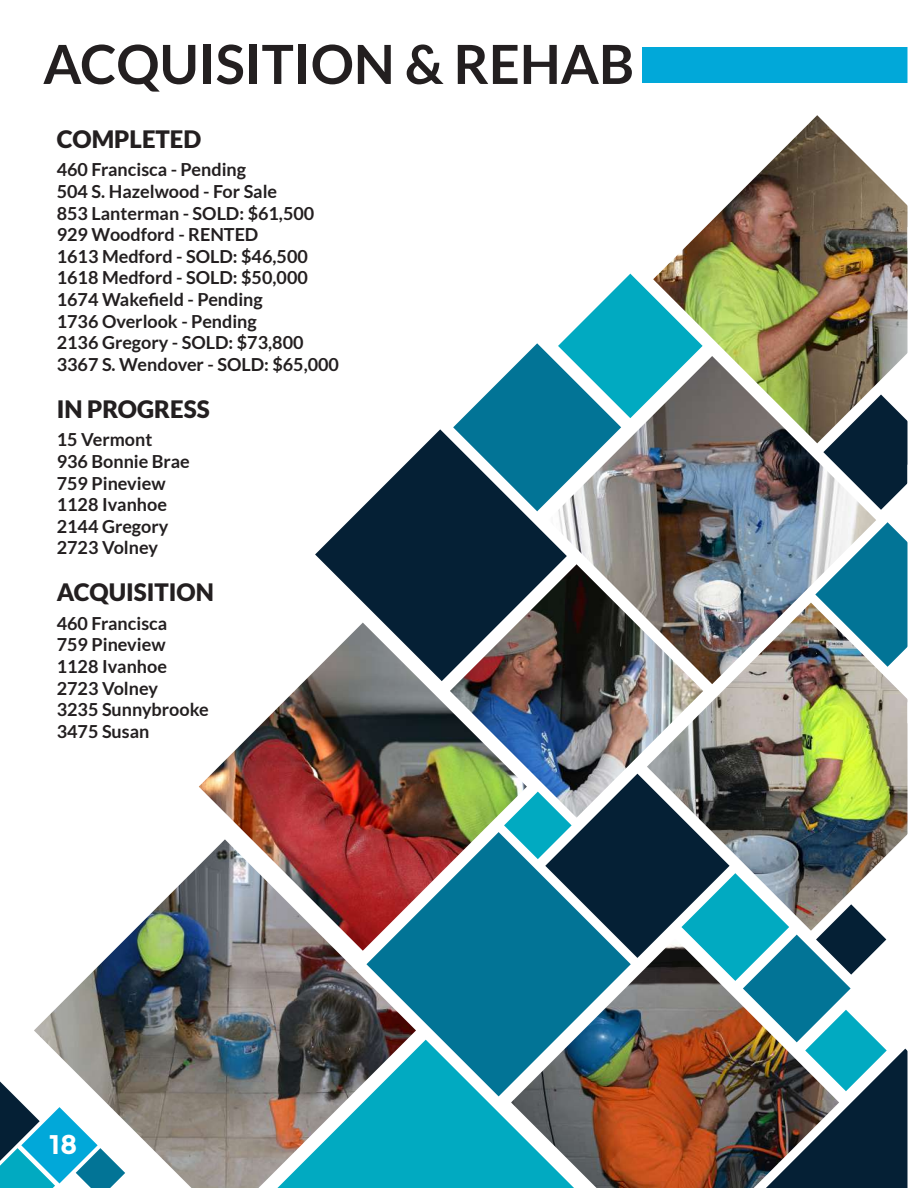
<style>
.page{position:relative;width:918px;height:1188px;background:#fff}
.page>*{position:absolute;margin:0;border:0;box-sizing:border-box;transform-origin:0 0}
.t1{font:700 54px "Lato";color:#231f20}
.t2{font:700 27px "Montserrat";color:#fff}
.t3{font:900 24px "Lato";color:#231f20}
.t4{font:700 18px/21.6px "Lato";color:#231f20}
</style>
<div class="page">
<svg style="left:0;top:1081px;width:34px;height:107px"></svg>
<svg style="left:416px;top:951px;width:37px;height:89px;background:#1c82a0"></svg>
<svg style="left:416px;top:1040px;width:37px;height:148px;background:#11aec4"></svg>
<img style="left:199px;top:670px;width:254px;height:281px">
<img style="left:34px;top:839px;width:382px;height:349px">
<svg style="left:315px;top:429px;width:138px;height:252px;fill:#052035"></svg>
<img style="left:453px;top:47px;width:455px;height:1141px">
<h1 class="t1" style="left:43px;top:33px;width:592px">ACQUISITION &amp; REHAB</h1>
<h3 class="t3" style="left:57px;top:125px;width:146px">COMPLETED</h3>
<p class="t4" style="left:57px;top:159px;width:284px">460 Francisca - Pending<br>504 S. Hazelwood - For Sale<br>853 Lanterman - SOLD: $61,500<br>929 Woodford - RENTED<br>1613 Medford - SOLD: $46,500<br>1618 Medford - SOLD: $50,000<br>1674 Wakefield - Pending<br>1736 Overlook - Pending<br>2136 Gregory - SOLD: $73,800<br>3367 S. Wendover - SOLD: $65,000</p>
<h3 class="t3" style="left:57px;top:395px;width:154px">IN PROGRESS</h3>
<p class="t4" style="left:57px;top:429px;width:135px">15 Vermont<br>936 Bonnie Brae<br>759 Pineview<br>1128 Ivanhoe<br>2144 Gregory<br>2723 Volney</p>
<h3 class="t3" style="left:57px;top:579px;width:159px">ACQUISITION</h3>
<p class="t4" style="left:57px;top:612px;width:153px">460 Francisca<br>759 Pineview<br>1128 Ivanhoe<br>2723 Volney<br>3235 Sunnybrooke<br>3475 Susan</p>
<h2 class="t2" style="left:49px;top:1128px;width:30px">18</h2>
</div>
